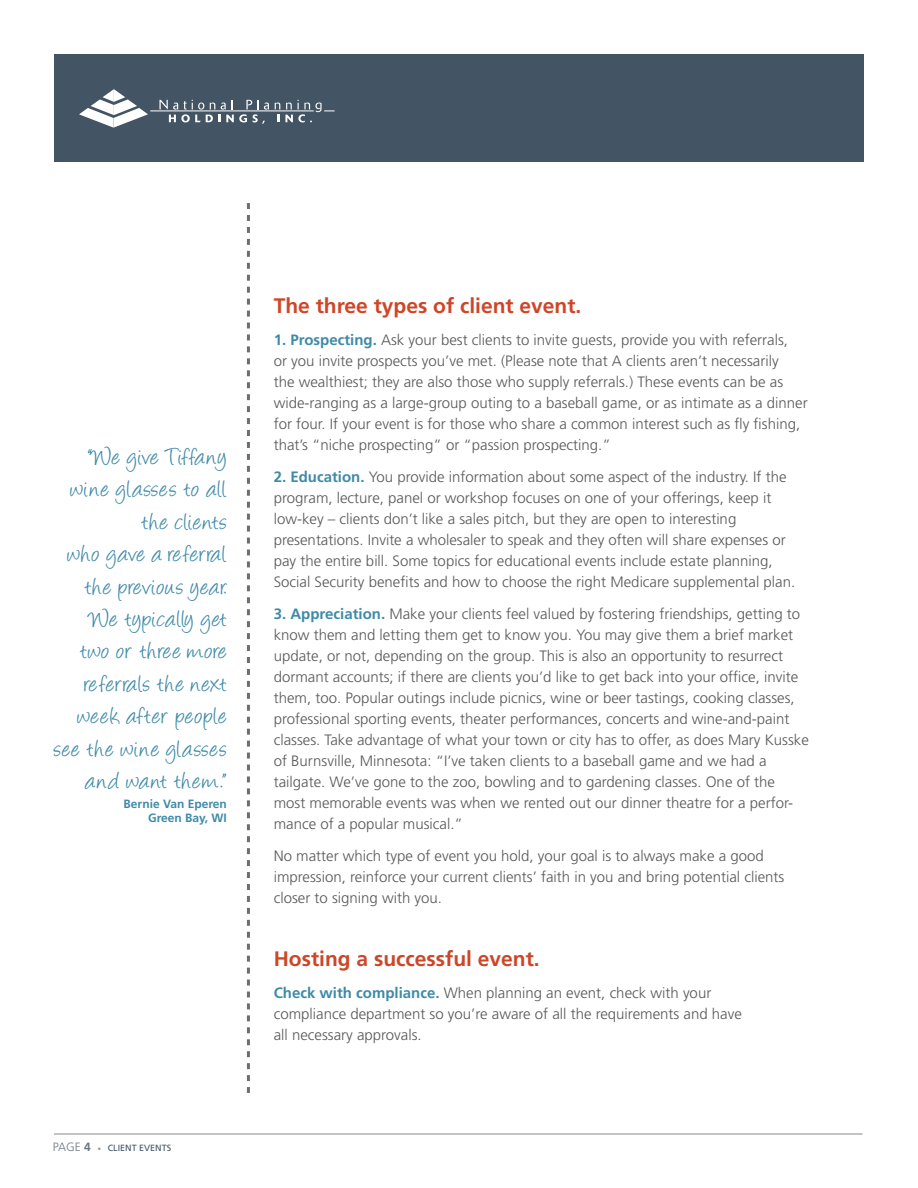
<style>
.page{position:relative;width:918px;height:1188px;background:#fff}
.page>*{position:absolute;margin:0;border:0;box-sizing:border-box;transform-origin:0 0}
.t1{font:27px/32.4px "Angelina";letter-spacing:.04em;color:#3f8aa8;text-align:right}
.t2{font:700 21px "Frutiger";color:#ce4628}
.t3{font:300 15px/21px "Frutiger";color:#57585a}
.t4{font:700 12px/14.4px "Frutiger";color:#3f8aa8;text-align:right}
.t5{font:9px "Frutiger";color:#435464}
.s1{font-weight:300;font-size:12px;color:#6e7683}
.s2{font-weight:700;font-size:12px;color:#6e7683}
.s3{font-family:"Gotham";font-weight:100;font-size:12px;color:#95979a}
.s4{font-weight:700;color:#3f8aa8}
</style>
<div class="page">
<svg style="left:247px;top:203px;width:3px;height:890px"></svg>
<hr style="left:54px;top:1134px;width:809px;height:1px;background:#87898c">
<div style="left:54px;top:54px;width:810px;height:108px;background:#435464"></div>
<svg style="left:79px;top:89px;width:69px;height:39px"></svg>
<hr style="left:150px;top:111px;width:164px;height:1px;background:#fff">
<svg style="left:159px;top:100px;width:110px;height:24px"></svg>
<svg style="left:275px;top:100px;width:60px;height:22px"></svg>
<h1 class="t1" style="left:54px;top:443px;width:175px">“We give Tiffany wine glasses to all the clients<br>who gave a referral the previous year.<br>We typically get two or three more referrals the next week after people see the wine glasses and want them.”</h1>
<p class="t4" style="left:123px;top:796px;width:105px">Bernie Van Eperen<br>Green Bay, WI</p>
<p class="t5" style="left:53px;top:1143px;width:120px"><span class="s1">PAGE</span> <span class="s2">4</span> <span class="s3">•</span> CLIENT EVENTS</p>
<h2 class="t2" style="left:274px;top:294px;width:309px">The three types of client event.</h2>
<p class="t3" style="left:274px;top:329px;width:536px"><span class="s4">1. Prospecting.</span> Ask your best clients to invite guests, provide you with referrals,<br>or you invite prospects you’ve met. (Please note that A clients aren’t necessarily<br>the wealthiest; they are also those who supply referrals.) These events can be as wide-ranging as a large-group outing to a baseball game, or as intimate as a dinner for four. If your event is for those who share a common interest such as fly fishing, that’s “niche prospecting” or “passion prospecting.”</p>
<p class="t3" style="left:274px;top:466px;width:523px"><span class="s4">2. Education.</span> You provide information about some aspect of the industry. If the program, lecture, panel or workshop focuses on one of your offerings, keep it low-key – clients don’t like a sales pitch, but they are open to interesting presentations. Invite a wholesaler to speak and they often will share expenses or pay the entire bill. Some topics for educational events include estate planning, Social Security benefits and how to choose the right Medicare supplemental plan.</p>
<p class="t3" style="left:274px;top:603px;width:537px"><span class="s4">3. Appreciation.</span> Make your clients feel valued by fostering friendships, getting to know them and letting them get to know you. You may give them a brief market update, or not, depending on the group. This is also an opportunity to resurrect dormant accounts; if there are clients you’d like to get back into your office, invite them, too. Popular outings include picnics, wine or beer tastings, cooking classes, professional sporting events, theater performances, concerts and wine-and-paint classes. Take advantage of what your town or city has to offer, as does Mary Kusske of Burnsville, Minnesota: “I’ve taken clients to a baseball game and we had a tailgate. We’ve gone to the zoo, bowling and to gardening classes. One of the most memorable events was when we rented out our dinner theatre for a perfor&shy;mance of a popular musical.”</p>
<p class="t3" style="left:274px;top:845px;width:512px">No matter which type of event you hold, your goal is to always make a good impression, reinforce your current clients’ faith in you and bring potential clients closer to signing with you.</p>
<h2 class="t2" style="left:274px;top:947px;width:268px">Hosting a successful event.</h2>
<p class="t3" style="left:274px;top:982px;width:470px"><span class="s4">Check with compliance.</span> When planning an event, check with your compliance department so you’re aware of all the requirements and have all necessary approvals.</p>
</div>
